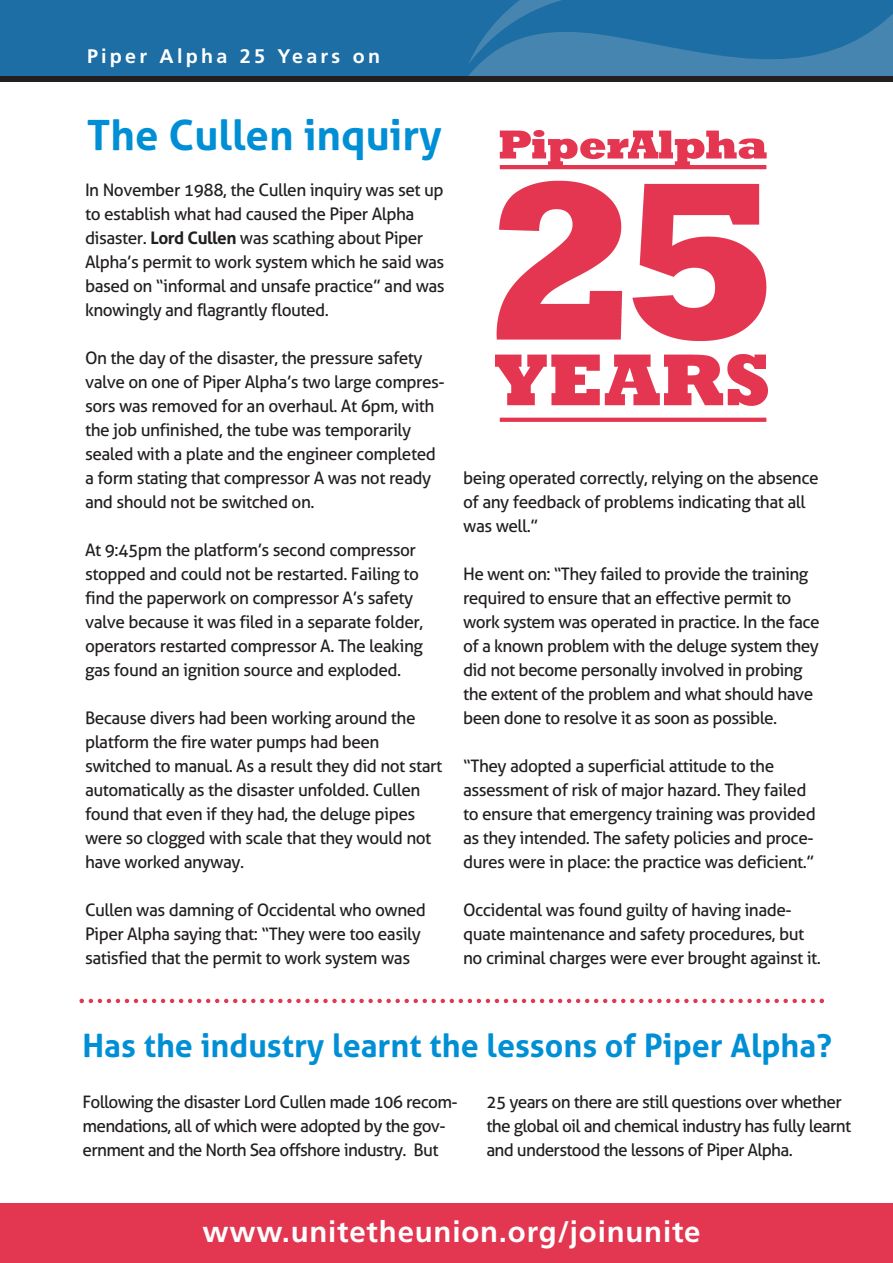
<style>
.page{position:relative;width:893px;height:1263px;background:#fff}
.page>*{position:absolute;margin:0;border:0;box-sizing:border-box;transform-origin:0 0}
.t1{font:700 41.85px "Aller";color:#008fd5}
.t2{font:700 32.25px "Aller";color:#008fd5}
.t3{font:700 29.4px "Frutiger";letter-spacing:.03em;color:#fff}
.t4{font:700 19.65px "Frutiger";letter-spacing:.165em;color:#fff}
.t5{font:17.25px/24px "Aller";letter-spacing:-.03em;color:#231f20}
.s1{font-weight:700}
</style>
<div class="page">
<div style="left:0;top:0;width:893px;height:76px;background:#1c6ea4"></div>
<svg style="left:468px;top:0;width:425px;height:76px"></svg>
<div style="left:0;top:76px;width:893px;height:6px;background:#231f20"></div>
<div style="left:0;top:1203px;width:893px;height:60px;background:#e33650"></div>
<img style="left:495px;top:131px;width:272px;height:290px">
<svg style="left:79px;top:999px;width:745px;height:4px"></svg>
<p class="t4" style="left:87px;top:48px;width:295px">Piper Alpha 25 Years on</p>
<h1 class="t1" style="left:87px;top:111px;width:357px">The Cullen inquiry</h1>
<p class="t5" style="left:85px;top:178px;width:361px">In November 1988, the Cullen inquiry was set up to establish what had caused the Piper Alpha disaster. <span class="s1">Lord Cullen</span> was scathing about Piper Alpha’s permit to work system which he said was based on “informal and unsafe practice” and was knowingly and flagrantly flouted.</p>
<p class="t5" style="left:85px;top:346px;width:361px">On the day of the disaster, the pressure safety valve on one of Piper Alpha’s two large compres&shy;sors was removed for an overhaul. At 6pm, with the job unfinished, the tube was temporarily sealed with a plate and the engineer completed a form stating that compressor A was not ready and should not be switched on.</p>
<p class="t5" style="left:85px;top:538px;width:340px">At 9:45pm the platform’s second compressor stopped and could not be restarted. Failing to find the paperwork on compressor A’s safety valve because it was filed in a separate folder, operators restarted compressor A. The leaking gas found an ignition source and exploded.</p>
<p class="t5" style="left:85px;top:706px;width:359px">Because divers had been working around the platform the fire water pumps had been switched to manual. As a result they did not start automatically as the disaster unfolded. Cullen found that even if they had, the deluge pipes were so clogged with scale that they would not have worked anyway.</p>
<p class="t5" style="left:85px;top:898px;width:342px">Cullen was damning of Occidental who owned<br>Piper Alpha saying that: “They were too easily satisfied that the permit to work system was</p>
<p class="t5" style="left:463px;top:466px;width:357px">being operated correctly, relying on the absence of any feedback of problems indicating that all was well.”</p>
<p class="t5" style="left:463px;top:562px;width:358px">He went on: “They failed to provide the training required to ensure that an effective permit to work system was operated in practice. In the face of a known problem with the deluge system they did not become personally involved in probing the extent of the problem and what should have been done to resolve it as soon as possible.</p>
<p class="t5" style="left:463px;top:754px;width:354px">“They adopted a superficial attitude to the assessment of risk of major hazard. They failed to ensure that emergency training was provided as they intended. The safety policies and proce&shy;dures were in place: the practice was deficient.”</p>
<p class="t5" style="left:463px;top:898px;width:359px">Occidental was found guilty of having inade&shy;quate maintenance and safety procedures, but no criminal charges were ever brought against it.</p>
<h2 class="t2" style="left:83px;top:1027px;width:751px">Has the industry learnt the lessons of Piper Alpha?</h2>
<p class="t5" style="left:83px;top:1090px;width:377px">Following the disaster Lord Cullen made 106 recom&shy;mendations, all of which were adopted by the gov&shy;ernment and the North Sea offshore industry. But</p>
<p class="t5" style="left:486px;top:1090px;width:366px">25 years on there are still questions over whether the global oil and chemical industry has fully learnt and understood the lessons of Piper Alpha.</p>
<h3 class="t3" style="left:202px;top:1220px;width:500px">www.unitetheunion.org/joinunite</h3>
</div>
